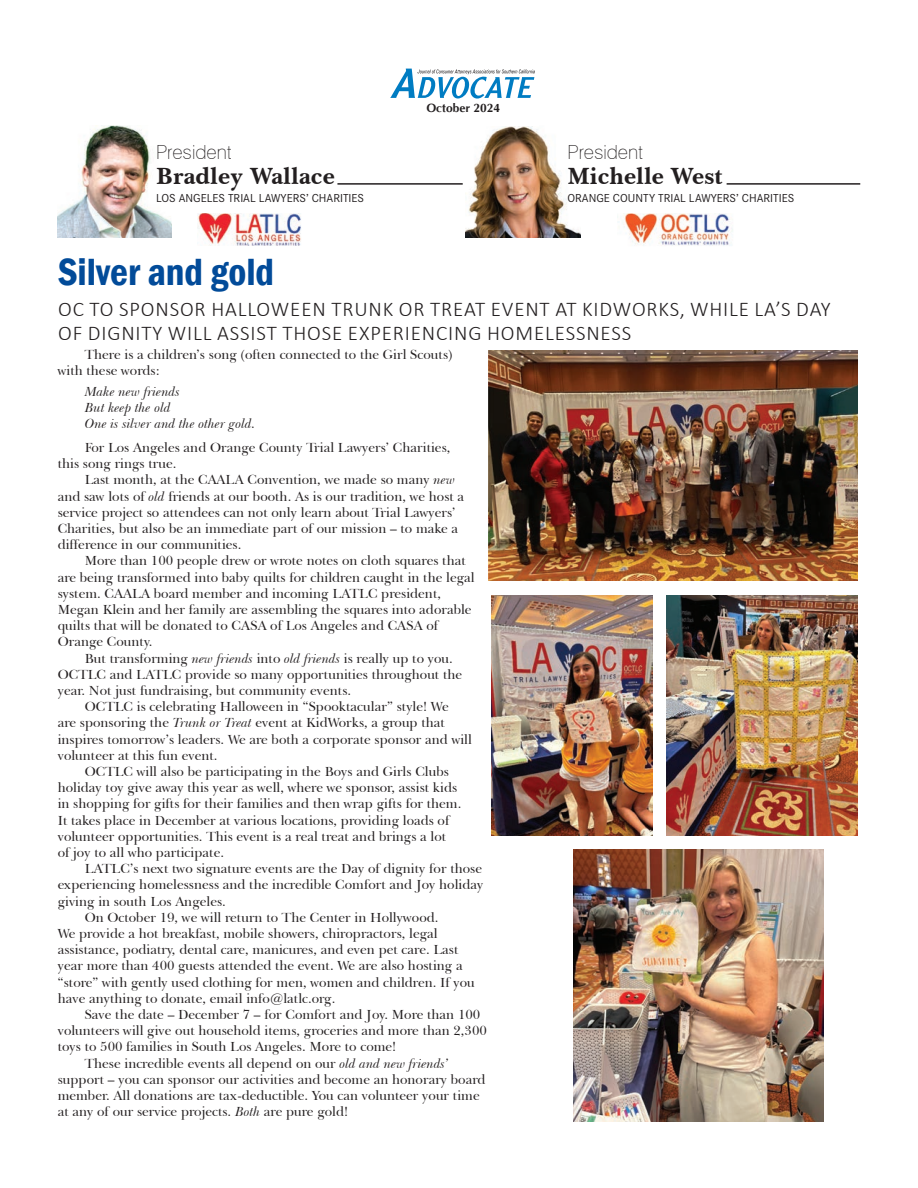
<style>
.page{position:relative;width:918px;height:1188px;background:#fff}
.page>*{position:absolute;margin:0;border:0;box-sizing:border-box;transform-origin:0 0}
.t1{font:600 condensed 39px "Franklin Gothic";color:#024b99}
.t2{font:700 24px "New Baskerville IT Cby BT";color:#231f20}
.t3{font:300 21px/24px "Calibri";letter-spacing:.04em;color:#231f20}
.t4{font:100 19.5px "Swiss 721 BT";color:#231f20}
.t5{font:13.5px/16.2px "New Baskerville IT Cby BT";color:#231f20}
.t6{font:italic 13.5px/16.2px "New Baskerville IT Cby BT";color:#231f20}
.t7{font:12px "Corporate S";color:#231f20}
.t8{font:700 12px "CG Omega";color:#231f20}
.s1{font-style:italic}
</style>
<div class="page">
<hr style="left:727px;top:183px;width:133px;height:2px;background:#231f20">
<img style="left:57px;top:125px;width:115px;height:112px">
<img style="left:465px;top:126px;width:115px;height:111px">
<hr style="left:337px;top:183px;width:126px;height:2px;background:#231f20">
<img style="left:617px;top:213px;width:116px;height:33px">
<img style="left:197px;top:213px;width:104px;height:32px">
<img style="left:489px;top:351px;width:368px;height:229px">
<img style="left:573px;top:849px;width:251px;height:272px">
<img style="left:491px;top:595px;width:161px;height:241px">
<img style="left:666px;top:595px;width:191px;height:241px">
<svg style="left:390px;top:69px;width:145px;height:30px"></svg>
<h3 class="t4" style="left:156px;top:140px;width:77px">President</h3>
<h2 class="t2" style="left:156px;top:161px;width:180px">Bradley Wallace</h2>
<p class="t7" style="left:156px;top:190px;width:210px">LOS ANGELES TRIAL LAWYERS’ CHARITIES</p>
<p class="t8" style="left:426px;top:101px;width:75px">October 2024</p>
<h3 class="t4" style="left:567px;top:140px;width:77px">President</h3>
<h2 class="t2" style="left:567px;top:161px;width:157px">Michelle West</h2>
<p class="t7" style="left:567px;top:190px;width:228px">ORANGE COUNTY TRIAL LAWYERS’ CHARITIES</p>
<h1 class="t1" style="left:58px;top:246px;width:218px">Silver and gold</h1>
<h3 class="t3" style="left:58px;top:297px;width:774px">OC TO SPONSOR HALLOWEEN TRUNK OR TREAT EVENT AT KIDWORKS, WHILE LA’S DAY<br>OF DIGNITY WILL ASSIST THOSE EXPERIENCING HOMELESSNESS</h3>
<p class="t5" style="left:58px;top:346px;width:396px;text-indent:27px">There is a children’s song (often connected to the Girl Scouts) with these words:</p>
<p class="t6" style="left:85px;top:383px;width:172px">Make new friends<br>But keep the old<br>One is silver and the other gold.</p>
<p class="t5" style="left:58px;top:439px;width:394px;text-indent:27px">For Los Angeles and Orange County Trial Lawyers’ Charities, this song rings true.</p>
<p class="t5" style="left:58px;top:472px;width:408px;text-indent:27px">Last month, at the CAALA Convention, we made so many <span class="s1">new </span>and saw lots of <span class="s1">old</span> friends at our booth. As is our tradition, we host a service project so attendees can not only learn about Trial Lawyers’ Charities, but also be an immediate part of our mission – to make a difference in our communities.</p>
<p class="t5" style="left:85px;top:553px;width:383px">More than 100 people drew or wrote notes on cloth squares that</p>
<p class="t5" style="left:58px;top:569px;width:418px">are being transformed into baby quilts for children caught in the legal</p>
<p class="t5" style="left:58px;top:585px;width:385px">system. CAALA board member and incoming LATLC president,</p>
<p class="t5" style="left:58px;top:601px;width:415px">Megan Klein and her family are assembling the squares into adorable</p>
<p class="t5" style="left:58px;top:618px;width:382px">quilts that will be donated to CASA of Los Angeles and CASA of</p>
<p class="t5" style="left:58px;top:634px;width:96px">Orange County.</p>
<p class="t5" style="left:85px;top:650px;width:370px">But transforming <span class="s1">new friends</span> into <span class="s1">old friends</span> is really up to you.</p>
<p class="t5" style="left:58px;top:666px;width:406px">OCTLC and LATLC provide so many opportunities throughout the</p>
<p class="t5" style="left:58px;top:682px;width:295px">year. Not just fundraising, but community events.</p>
<p class="t5" style="left:85px;top:699px;width:365px">OCTLC is celebrating Halloween in “Spooktacular” style! We</p>
<p class="t5" style="left:58px;top:715px;width:389px">are sponsoring the <span class="s1">Trunk or Treat</span> event at KidWorks, a group that</p>
<p class="t5" style="left:58px;top:731px;width:416px">inspires tomorrow’s leaders. We are both a corporate sponsor and will</p>
<p class="t5" style="left:58px;top:747px;width:161px">volunteer at this fun event.</p>
<p class="t5" style="left:85px;top:763px;width:366px">OCTLC will also be participating in the Boys and Girls Clubs</p>
<p class="t5" style="left:58px;top:780px;width:401px">holiday toy give away this year as well, where we sponsor, assist kids</p>
<p class="t5" style="left:58px;top:796px;width:405px">in shopping for gifts for their families and then wrap gifts for them.</p>
<p class="t5" style="left:58px;top:812px;width:393px">It takes place in December at various locations, providing loads of</p>
<p class="t5" style="left:58px;top:828px;width:390px">volunteer opportunities. This event is a real treat and brings a lot</p>
<p class="t5" style="left:58px;top:844px;width:168px">of joy to all who participate.</p>
<p class="t5" style="left:85px;top:861px;width:399px">LATLC’s next two signature events are the Day of dignity for those</p>
<p class="t5" style="left:58px;top:877px;width:427px">experiencing homelessness and the incredible Comfort and Joy holiday</p>
<p class="t5" style="left:58px;top:893px;width:170px">giving in south Los Angeles.</p>
<p class="t5" style="left:85px;top:909px;width:355px">On October 19, we will return to The Center in Hollywood.</p>
<p class="t5" style="left:58px;top:925px;width:382px">We provide a hot breakfast, mobile showers, chiropractors, legal</p>
<p class="t5" style="left:58px;top:942px;width:402px">assistance, podiatry, dental care, manicures, and even pet care. Last</p>
<p class="t5" style="left:58px;top:958px;width:407px">year more than 400 guests attended the event. We are also hosting a</p>
<p class="t5" style="left:58px;top:974px;width:419px">“store” with gently used clothing for men, women and children. If you</p>
<p class="t5" style="left:58px;top:990px;width:279px">have anything to donate, email info@latlc.org.</p>
<p class="t5" style="left:85px;top:1006px;width:397px">Save the date – December 7 – for Comfort and Joy. More than 100</p>
<p class="t5" style="left:58px;top:1023px;width:431px">volunteers will give out household items, groceries and more than 2,300</p>
<p class="t5" style="left:58px;top:1039px;width:340px">toys to 500 families in South Los Angeles. More to come!</p>
<p class="t5" style="left:85px;top:1055px;width:365px">These incredible events all depend on our <span class="s1">old and new friends’</span></p>
<p class="t5" style="left:58px;top:1071px;width:429px">support – you can sponsor our activities and become an honorary board</p>
<p class="t5" style="left:58px;top:1087px;width:424px">member. All donations are tax-deductible. You can volunteer your time</p>
<p class="t5" style="left:58px;top:1104px;width:292px">at any of our service projects. <span class="s1">Both</span> are pure gold!</p>
</div>
